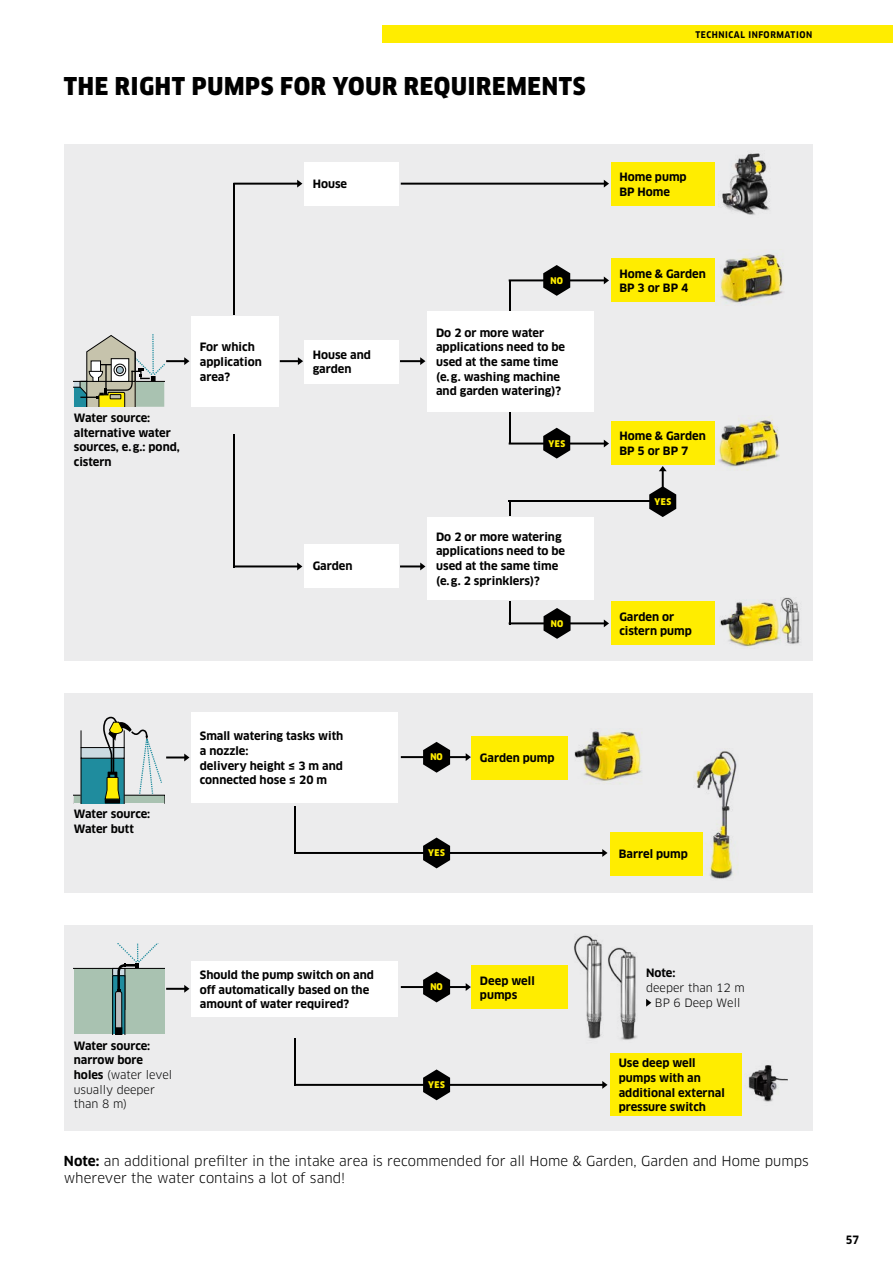
<style>
.page{position:relative;width:893px;height:1263px;background:#fff}
.page>*{position:absolute;margin:0;border:0;box-sizing:border-box;transform-origin:0 0}
.t1{font:900 24px "Clan Pro Narr";letter-spacing:.03em;color:#000}
.t2{font:13.5px/17.5px "Clan Pro";color:#000}
.t3{font:700 11.25px/14.7px "Clan Pro";color:#000}
.t4{font:11.25px/14.7px "Clan Pro";color:#000}
.t5{font:700 11.25px "Clan Pro Narr";color:#000}
.t6{font:700 9px "Clan Pro Narr";letter-spacing:.06em;color:#000}
.t7{font:900 9px "Clan Pro Narr";letter-spacing:.06em;color:#ffed00}
.s1{font-weight:700}
</style>
<div class="page">
<div style="left:382px;top:26px;width:511px;height:17px;background:#ffed00"></div>
<div style="left:64px;top:145px;width:748px;height:516px;background:#ececed"></div>
<img style="left:722px;top:153px;width:48px;height:62px">
<img style="left:723px;top:154px;width:40px;height:59px">
<img style="left:718px;top:417px;width:62px;height:53px">
<img style="left:720px;top:421px;width:58px;height:44px">
<img style="left:720px;top:254px;width:63px;height:49px">
<img style="left:721px;top:255px;width:61px;height:46px">
<img style="left:781px;top:597px;width:19px;height:47px">
<img style="left:720px;top:618px;width:60px;height:29px">
<img style="left:782px;top:598px;width:17px;height:44px">
<img style="left:721px;top:602px;width:57px;height:42px">
<div style="left:64px;top:693px;width:748px;height:200px;background:#ececed"></div>
<img style="left:696px;top:751px;width:41px;height:128px">
<img style="left:697px;top:751px;width:27px;height:37px">
<img style="left:574px;top:730px;width:68px;height:54px">
<img style="left:575px;top:732px;width:64px;height:47px">
<div style="left:64px;top:925px;width:748px;height:205px;background:#ececed"></div>
<img style="left:583px;top:935px;width:19px;height:104px">
<img style="left:608px;top:947px;width:29px;height:93px">
<img style="left:574px;top:936px;width:27px;height:101px">
<img style="left:609px;top:948px;width:26px;height:90px">
<img style="left:748px;top:1076px;width:39px;height:26px">
<img style="left:749px;top:1065px;width:24px;height:34px">
<hr style="left:509px;top:281px;width:2px;height:38px;background:#000">
<svg style="left:509px;top:502px;width:2px;height:14px"></svg>
<hr style="left:509px;top:601px;width:2px;height:23px;background:#000">
<hr style="left:509px;top:405px;width:2px;height:38px;background:#000">
<svg style="left:233px;top:180px;width:69px;height:8px"></svg>
<svg style="left:233px;top:562px;width:69px;height:8px"></svg>
<svg style="left:401px;top:180px;width:208px;height:8px"></svg>
<svg style="left:400px;top:357px;width:25px;height:8px"></svg>
<svg style="left:400px;top:562px;width:25px;height:8px"></svg>
<svg style="left:280px;top:357px;width:23px;height:8px"></svg>
<svg style="left:74px;top:334px;width:115px;height:73px"></svg>
<svg style="left:74px;top:716px;width:115px;height:87px"></svg>
<svg style="left:74px;top:944px;width:115px;height:90px"></svg>
<hr style="left:233px;top:183px;width:2px;height:131px;background:#000">
<hr style="left:233px;top:434px;width:2px;height:133px;background:#000">
<hr style="left:294px;top:806px;width:2px;height:48px;background:#000">
<hr style="left:294px;top:1038px;width:2px;height:48px;background:#000">
<hr style="left:509px;top:500px;width:155px;height:2px;background:#000">
<svg style="left:646px;top:999px;width:5px;height:8px"></svg>
<div style="left:191px;top:316px;width:87px;height:91px;background:#fff"></div>
<div style="left:191px;top:713px;width:207px;height:90px;background:#fff"></div>
<div style="left:191px;top:961px;width:207px;height:56px;background:#fff"></div>
<div style="left:428px;top:311px;width:166px;height:101px;background:#fff"></div>
<div style="left:428px;top:517px;width:166px;height:83px;background:#fff"></div>
<div style="left:304px;top:340px;width:94px;height:43px;background:#fff"></div>
<div style="left:304px;top:162px;width:94px;height:44px;background:#fff"></div>
<div style="left:611px;top:259px;width:104px;height:43px;background:#ffed00"></div>
<div style="left:611px;top:162px;width:104px;height:44px;background:#ffed00"></div>
<div style="left:611px;top:421px;width:104px;height:44px;background:#ffed00"></div>
<div style="left:611px;top:602px;width:104px;height:43px;background:#ffed00"></div>
<div style="left:471px;top:736px;width:97px;height:43px;background:#ffed00"></div>
<div style="left:471px;top:966px;width:97px;height:43px;background:#ffed00"></div>
<div style="left:610px;top:832px;width:92px;height:44px;background:#ffed00"></div>
<div style="left:610px;top:1054px;width:131px;height:62px;background:#ffed00"></div>
<div style="left:304px;top:544px;width:94px;height:44px;background:#fff"></div>
<svg style="left:401px;top:972px;width:70px;height:30px"></svg>
<svg style="left:401px;top:742px;width:70px;height:31px"></svg>
<svg style="left:509px;top:608px;width:100px;height:31px"></svg>
<svg style="left:509px;top:265px;width:100px;height:31px"></svg>
<svg style="left:296px;top:1069px;width:311px;height:31px"></svg>
<svg style="left:296px;top:837px;width:311px;height:31px"></svg>
<svg style="left:509px;top:428px;width:100px;height:31px"></svg>
<svg style="left:649px;top:466px;width:27px;height:51px"></svg>
<h1 class="t1" style="left:64px;top:73px;width:523px">THE RIGHT PUMPS FOR YOUR REQUIREMENTS</h1>
<p class="t3" style="left:313px;top:177px;width:36px">House</p>
<p class="t3" style="left:74px;top:411px;width:107px">Water source: alternative water sources, e.g.: pond, cistern</p>
<p class="t3" style="left:200px;top:340px;width:63px">For which application area?</p>
<p class="t3" style="left:313px;top:347px;width:60px">House and garden</p>
<p class="t3" style="left:313px;top:559px;width:41px">Garden</p>
<p class="t7" style="left:551px;top:275px;width:14px">NO</p>
<p class="t3" style="left:436px;top:325px;width:131px">Do 2 or more water applications need to be used at the same time (e.g. washing machine and garden watering)?</p>
<p class="t7" style="left:548px;top:438px;width:18px">YES</p>
<p class="t3" style="left:436px;top:529px;width:131px">Do 2 or more watering applications need to be used at the same time (e.g. 2 sprinklers)?</p>
<p class="t7" style="left:551px;top:618px;width:14px">NO</p>
<p class="t6" style="left:695px;top:30px;width:118px">TECHNICAL INFORMATION</p>
<p class="t3" style="left:619px;top:170px;width:69px">Home pump<br>BP Home</p>
<p class="t3" style="left:619px;top:266px;width:88px">Home &amp; Garden<br>BP 3 or BP 4</p>
<p class="t3" style="left:619px;top:429px;width:88px">Home &amp; Garden<br>BP 5 or BP 7</p>
<p class="t7" style="left:654px;top:496px;width:18px">YES</p>
<p class="t3" style="left:619px;top:609px;width:74px">Garden or cistern pump</p>
<p class="t3" style="left:74px;top:807px;width:78px">Water source:<br>Water butt</p>
<p class="t3" style="left:200px;top:729px;width:145px">Small watering tasks with a nozzle:<br>delivery height ≤ 3 m and connected hose ≤ 20 m</p>
<p class="t7" style="left:430px;top:752px;width:14px">NO</p>
<p class="t7" style="left:428px;top:848px;width:18px">YES</p>
<p class="t3" style="left:480px;top:750px;width:76px">Garden pump</p>
<p class="t3" style="left:619px;top:847px;width:71px">Barrel pump</p>
<p class="t4" style="left:74px;top:1038px;width:100px"><span class="s1">Water source: narrow bore holes</span> (water level usually deeper than 8 m)</p>
<p class="t3" style="left:200px;top:968px;width:176px">Should the pump switch on and off automatically based on the amount of water required?</p>
<p class="t7" style="left:430px;top:982px;width:14px">NO</p>
<p class="t7" style="left:428px;top:1080px;width:18px">YES</p>
<p class="t3" style="left:480px;top:973px;width:56px">Deep well pumps</p>
<p class="t3" style="left:646px;top:966px;width:31px">Note:</p>
<p class="t4" style="left:646px;top:980px;width:100px;text-align:center">deeper than 12 m<br>BP 6 Deep Well</p>
<p class="t3" style="left:619px;top:1056px;width:108px">Use deep well pumps with an additional external pressure switch</p>
<p class="t2" style="left:64px;top:1152px;width:746px"><span class="s1">Note:</span> an additional prefilter in the intake area is recommended for all Home &amp; Garden, Garden and Home pumps wherever the water contains a lot of sand!</p>
<p class="t5" style="left:846px;top:1233px;width:15px">57</p>
</div>
